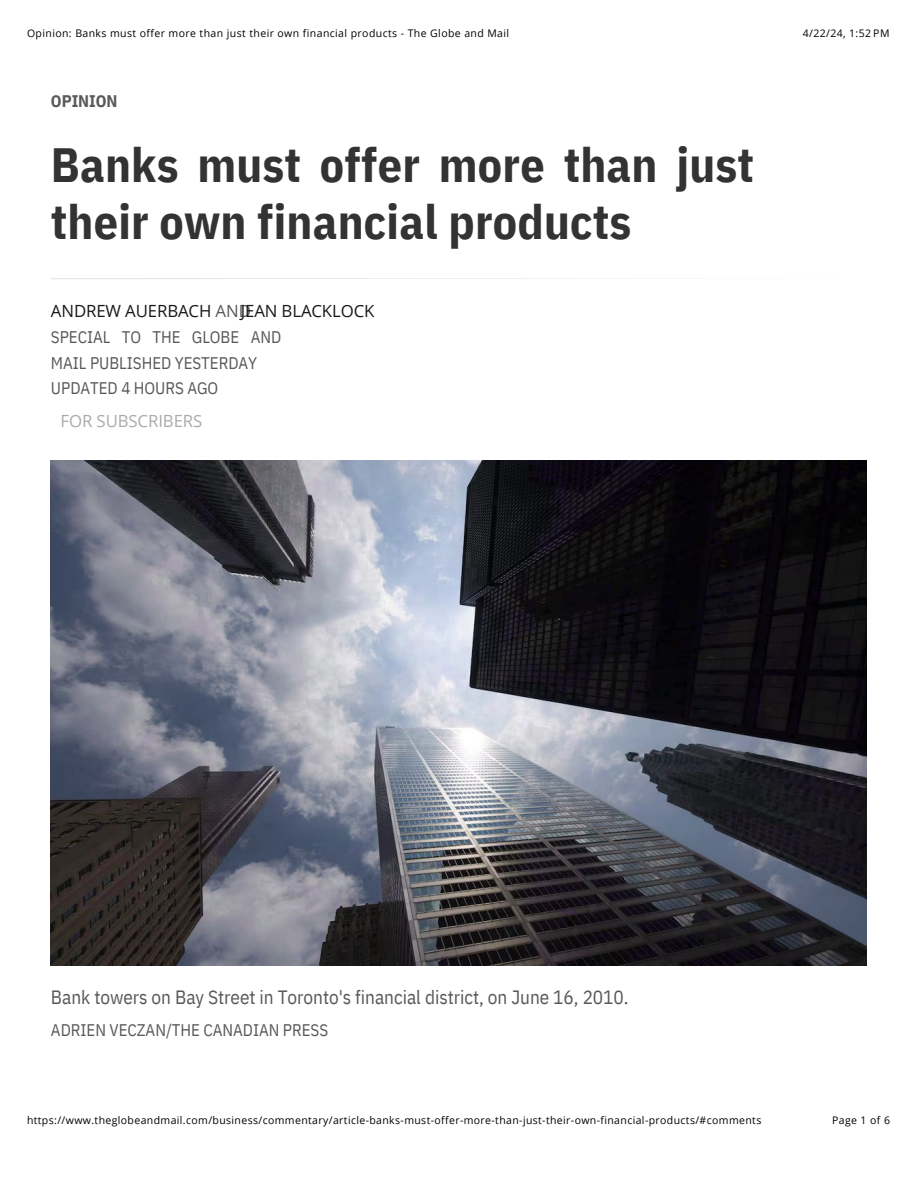
<style>
.page{position:relative;width:918px;height:1188px;background:#fff}
.page>*{position:absolute;margin:0;border:0;box-sizing:border-box;transform-origin:0 0}
.t1{font:700 48px/57.3px "IBM Plex Sans Cond";letter-spacing:.005em;color:#333}
.t2{font:19.2px "IBM Plex Sans Cond";color:#595959}
.t3{font:16.8px/25.8px "IBM Plex Sans Cond";color:#595959}
.t4{font:16.8px "Open Sans";letter-spacing:-.005em;color:#ababab}
.t5{font:16.8px "Open Sans";letter-spacing:-.005em;color:#191919}
.t6{font:700 16.8px "IBM Plex Sans Cond";color:#595959}
.t7{font:10.5px "Open Sans";letter-spacing:.035em;color:#000}
.s1{font-family:"Open Sans";color:#191919}
.s2{font-family:"Open Sans"}
</style>
<div class="page">
<svg style="left:51px;top:278px;width:550px;height:1px"></svg>
<img style="left:51px;top:460px;width:816px;height:506px">
<h5 class="t7" style="left:27px;top:25px;width:484px">Opinion: Banks must offer more than just their own financial products - The Globe and Mail</h5>
<h4 class="t6" style="left:51px;top:90px;width:68px">OPINION</h4>
<h2 class="t1" style="left:51px;top:135px;width:705px">Banks must offer more than just their own financial products</h2>
<h4 class="t3" style="left:51px;top:298px;width:232px"><span class="s1">ANDREW AUERBACH</span> <span class="s2">AND<br></span>SPECIAL TO THE GLOBE AND<br>MAIL PUBLISHED YESTERDAY<br>UPDATED 4 HOURS AGO</h4>
<p class="t5" style="left:241px;top:299px;width:135px">JEAN BLACKLOCK</p>
<h4 class="t4" style="left:61px;top:410px;width:143px">FOR SUBSCRIBERS</h4>
<h1 class="t7" style="left:803px;top:25px;width:88px">4/22/24, 1:52 PM</h1>
<p class="t2" style="left:51px;top:985px;width:579px">Bank towers on Bay Street in Toronto's financial district, on June 16, 2010.</p>
<p class="t3" style="left:51px;top:1017px;width:279px">ADRIEN VECZAN/THE CANADIAN PRESS</p>
<h3 class="t7" style="left:27px;top:1113px;width:736px">https://www.theglobeandmail.com/business/commentary/article-banks-must-offer-more-than-just-their-own-financial-products/#comments</h3>
<h4 class="t7" style="left:832px;top:1113px;width:59px">Page 1 of 6</h4>
</div>
